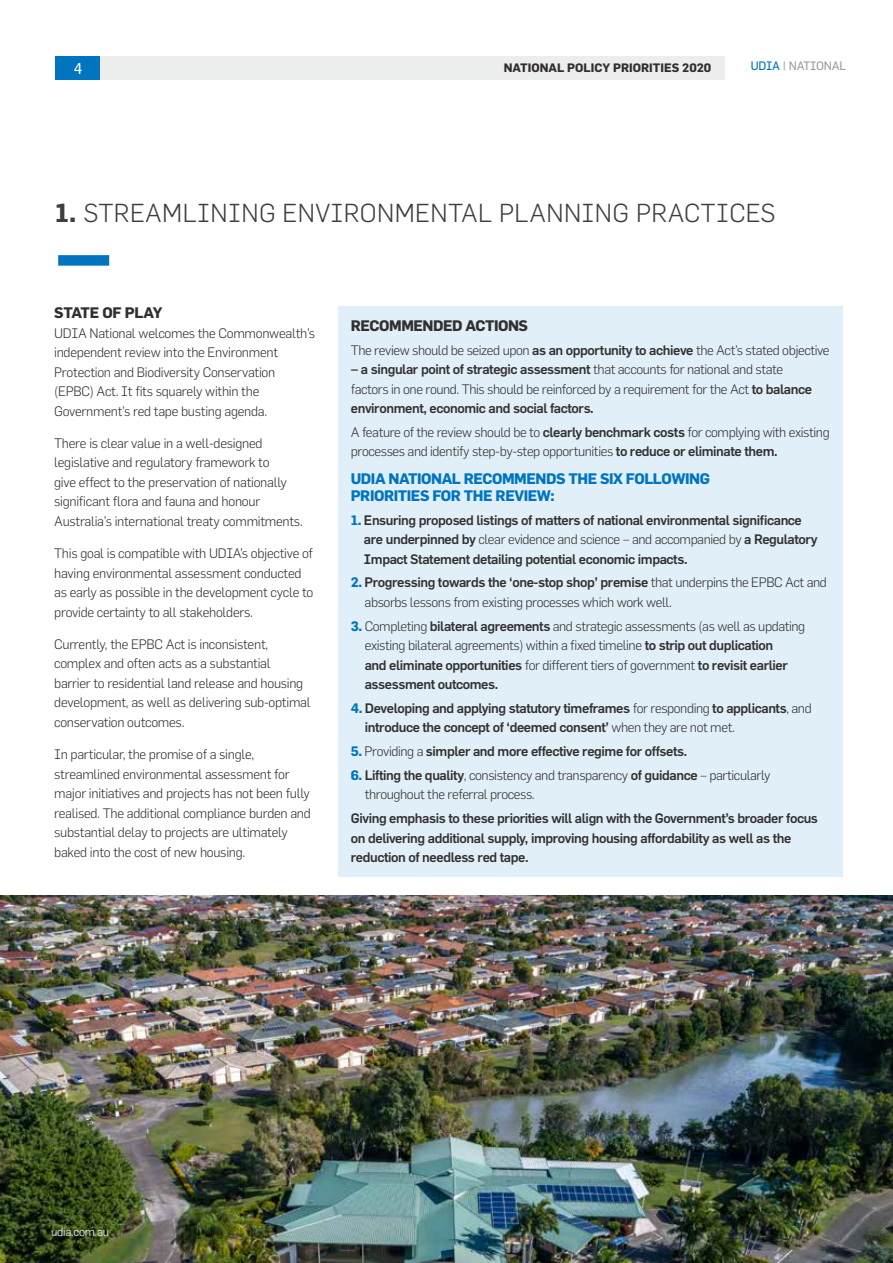
<style>
.page{position:relative;width:893px;height:1263px;background:#fff}
.page>*{position:absolute;margin:0;border:0;box-sizing:border-box;transform-origin:0 0}
.t1{font:300 25.5px "Flama";letter-spacing:.015em;color:#3e3d40}
.t2{font:15.3px "Flama Basic";color:#fff}
.t3{font:700 15px/16.5px "Flama";letter-spacing:-.03em;color:#0075bf}
.t4{font:700 15px "Flama";letter-spacing:-.03em;color:#32302f}
.t5{font:300 13.5px/19.5px "Flama";letter-spacing:-.02em;color:#32302f}
.t6{font:500 13.5px/19.5px "Flama";letter-spacing:-.03em;color:#32302f}
.t7{font:700 12px "Flama";color:#32302f}
.t8{font:12px "Flama Basic";letter-spacing:-.02em;color:#9c9e9f}
.t9{font:300 12px "Flama";letter-spacing:-.02em;color:#fff}
.s1{color:#0075bf}
.s2{font-weight:700}
.s3{font-weight:500}
.s4{font-weight:700;color:#0075bf}
.s5{font-weight:300}
</style>
<div class="page">
<img style="left:0;top:895px;width:893px;height:368px">
<div style="left:100px;top:56px;width:624px;height:24px;background:#eceded"></div>
<div style="left:55px;top:56px;width:45px;height:24px;background:#0075bf"></div>
<div style="left:58px;top:255px;width:51px;height:11px;background:#0075bf"></div>
<div style="left:338px;top:306px;width:504px;height:571px;background:#e1eff9"></div>
<p class="t2" style="left:74px;top:59px;width:10px">4</p>
<p class="t8" style="left:751px;top:58px;width:97px"><span class="s1">UDIA</span> | NATIONAL</p>
<p class="t7" style="left:504px;top:61px;width:209px">NATIONAL POLICY PRIORITIES 2020</p>
<h1 class="t1" style="left:55px;top:198px;width:722px"><span class="s2">1.</span> STREAMLINING ENVIRONMENTAL PLANNING PRACTICES</h1>
<p class="t4" style="left:54px;top:304px;width:110px">STATE OF PLAY</p>
<p class="t5" style="left:54px;top:323px;width:263px">UDIA National welcomes the Commonwealth’s independent review into the Environment Protection and Biodiversity Conservation (EPBC) Act. It fits squarely within the Government’s red tape busting agenda.</p>
<p class="t5" style="left:54px;top:433px;width:250px">There is clear value in a well-designed legislative and regulatory framework to<br>give effect to the preservation of nationally significant flora and fauna and honour Australia’s international treaty commitments.</p>
<p class="t5" style="left:54px;top:543px;width:261px">This goal is compatible with UDIA’s objective of having environmental assessment conducted as early as possible in the development cycle to provide certainty to all stakeholders.</p>
<p class="t5" style="left:54px;top:634px;width:258px">Currently, the EPBC Act is inconsistent, complex and often acts as a substantial barrier to residential land release and housing development, as well as delivering sub-optimal conservation outcomes.</p>
<p class="t5" style="left:54px;top:744px;width:258px">In particular, the promise of a single, streamlined environmental assessment for major initiatives and projects has not been fully realised. The additional compliance burden and substantial delay to projects are ultimately baked into the cost of new housing.</p>
<p class="t4" style="left:351px;top:316px;width:179px">RECOMMENDED ACTIONS</p>
<p class="t5" style="left:351px;top:340px;width:480px">The review should be seized upon <span class="s3">as an opportunity to achieve</span> the Act’s stated objective</p>
<p class="t5" style="left:351px;top:360px;width:463px"><span class="s3">– a singular point of strategic assessment</span> that accounts for national and state factors in one round. This should be reinforced by a requirement for the Act <span class="s3">to balance environment, economic and social factors.</span></p>
<p class="t5" style="left:351px;top:422px;width:480px">A feature of the review should be to <span class="s3">clearly benchmark costs</span> for complying with existing processes and identify step-by-step opportunities <span class="s3">to reduce or eliminate them.</span></p>
<p class="t3" style="left:351px;top:470px;width:361px">UDIA NATIONAL RECOMMENDS THE SIX FOLLOWING<br>PRIORITIES FOR THE REVIEW:</p>
<p class="t6" style="left:364px;top:510px;width:455px;text-indent:-13px"><span class="s4">1.</span> Ensuring proposed listings of matters of national environmental significance are underpinned by <span class="s5">clear evidence and science – and accompanied by</span> a Regulatory<br>Impact Statement detailing potential economic impacts.</p>
<p class="t5" style="left:365px;top:573px;width:464px;text-indent:-14px"><span class="s4">2.</span> <span class="s3">Progressing towards the ‘one-stop shop’ premise</span> that underpins the EPBC Act and absorbs lessons from existing processes which work well.</p>
<p class="t5" style="left:365px;top:616px;width:442px;text-indent:-14px"><span class="s4">3.</span> Completing <span class="s3">bilateral agreements</span> and strategic assessments (as well as updating existing bilateral agreements) within a fixed timeline <span class="s3">to strip out duplication<br>and eliminate opportunities</span> for different tiers of government <span class="s3">to revisit earlier assessment outcomes.</span></p>
<p class="t6" style="left:365px;top:698px;width:448px;text-indent:-14px"><span class="s4">4.</span> Developing and applying statutory timeframes <span class="s5">for responding</span> to applicants<span class="s5">, and </span>introduce the concept of ‘deemed consent’ <span class="s5">when they are not met.</span></p>
<p class="t6" style="left:351px;top:741px;width:338px"><span class="s4">5.</span> <span class="s5">Providing a</span> simpler and more effective regime for offsets.</p>
<p class="t5" style="left:365px;top:765px;width:407px;text-indent:-14px"><span class="s4">6.</span> <span class="s3">Lifting the quality</span>, consistency and transparency <span class="s3">of guidance</span> – particularly throughout the referral process.</p>
<p class="t6" style="left:351px;top:808px;width:469px">Giving emphasis to these priorities will align with the Government’s broader focus on delivering additional supply, improving housing affordability as well as the reduction of needless red tape.</p>
<p class="t9" style="left:51px;top:1224px;width:60px">udia.com.au</p>
</div>
